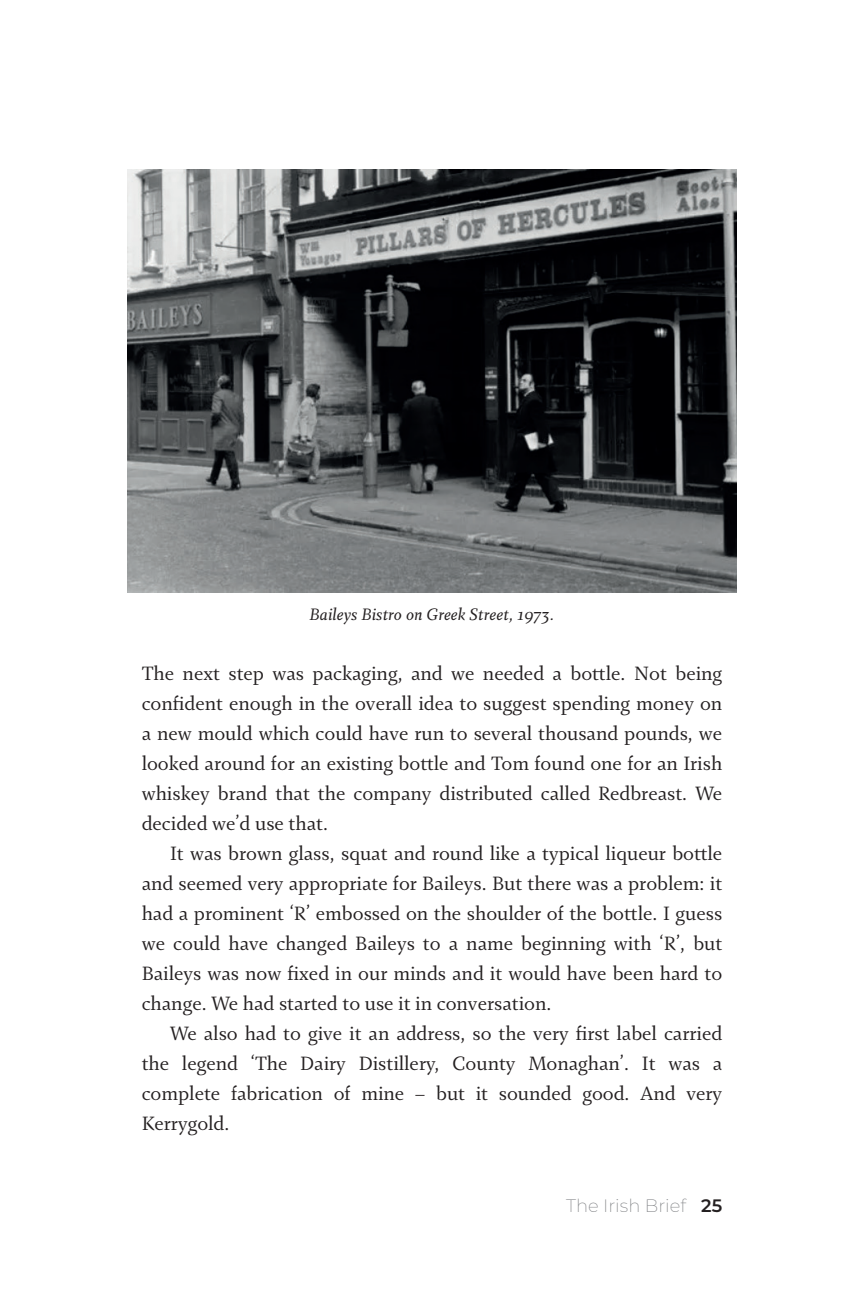
<style>
.page{position:relative;width:864px;height:1296px;background:#fff}
.page>*{position:absolute;margin:0;border:0;box-sizing:border-box;transform-origin:0 0}
.t1{font:21px/30px "Fazeta Regular Text";color:#231f20;text-align:justify}
.t2{font:18px "Fazeta Regular Italic Text";color:#231f20}
.t3{font:200 18px "Montserrat";color:#808285}
.s1{font-weight:600;color:#231f20}
</style>
<div class="page">
<img style="left:128px;top:170px;width:608px;height:422px">
<p class="t2" style="left:310px;top:601px;width:246px">Baileys Bistro on Greek Street, 1973.</p>
<p class="t1" style="left:142px;top:657px;width:582px">The next step was packaging, and we needed a bottle. Not being confident enough in the overall idea to suggest spending money on a new mould which could have run to several thousand pounds, we looked around for an existing bottle and Tom found one for an Irish whiskey brand that the company distributed called Redbreast. We decided we’d use that.</p>
<p class="t1" style="left:142px;top:838px;width:582px;text-indent:28px">It was brown glass, squat and round like a typical liqueur bottle and seemed very appropriate for Baileys. But there was a problem: it had a prominent ‘R’ embossed on the shoulder of the bottle. I guess we could have changed Baileys to a name beginning with ‘R’, but Baileys was now fixed in our minds and it would have been hard to change. We had started to use it in conversation.</p>
<p class="t1" style="left:142px;top:1018px;width:582px;text-indent:28px">We also had to give it an address, so the very first label carried the legend ‘The Dairy Distillery, County Monaghan’. It was a complete fabrication of mine – but it sounded good. And very Kerrygold.</p>
<p class="t3" style="left:566px;top:1194px;width:158px">The Irish Brief <span class="s1">25</span></p>
</div>
